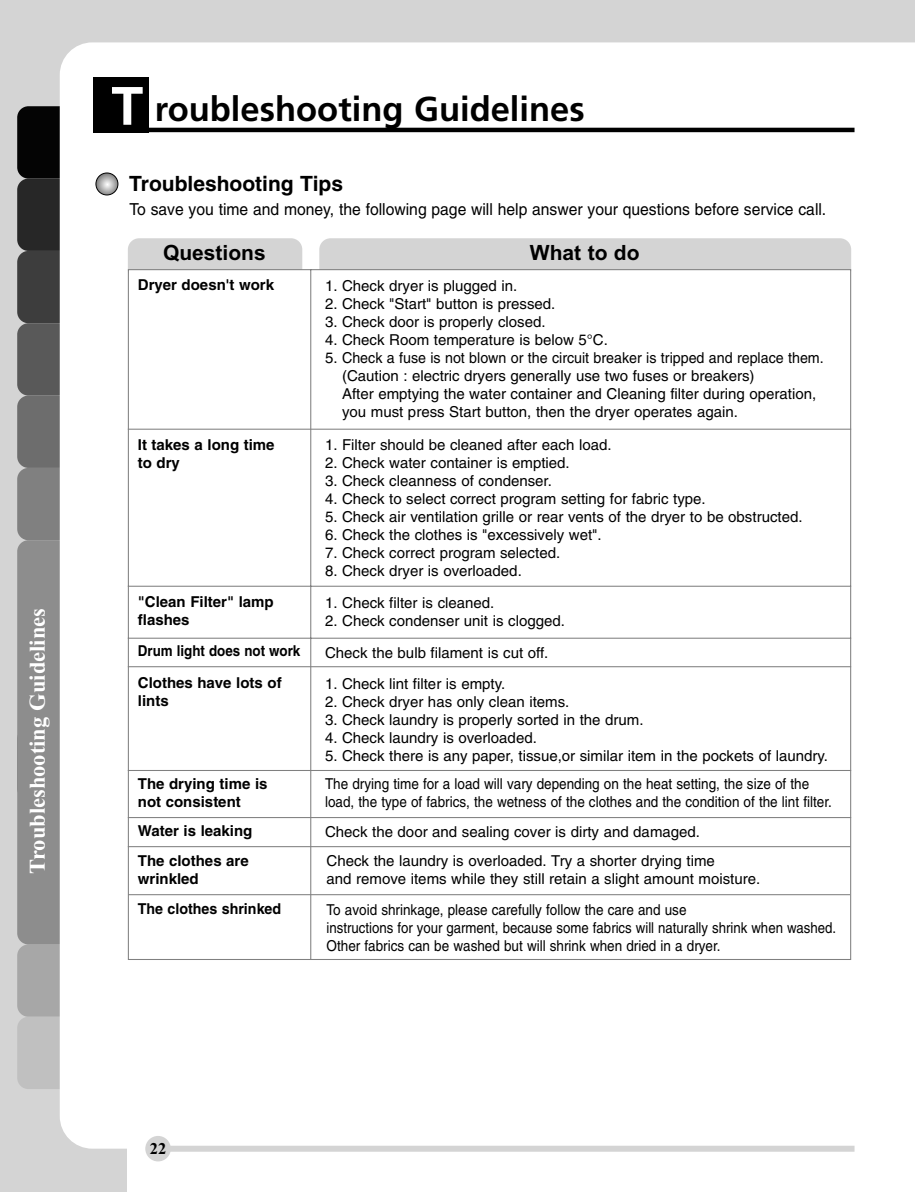
<style>
.page{position:relative;width:915px;height:1192px;background:#fff}
.page>*{position:absolute;margin:0;border:0;box-sizing:border-box;transform-origin:0 0}
.t1{font:700 34.5px "Frutiger";color:#000}
.t2{font:700 22.5px "Times New Roman";color:#fff}
.t3{font:700 21px "Helvetica";color:#000}
.t4{font:700 21px "Arial";color:#000}
.t5{font:16.5px "Helvetica";color:#000;scale:.95 1}
.t6{font:700 16.5px "Times New Roman";color:#000}
.t7{font:15px/18px "Helvetica";color:#000}
.t8{font:15px/18px "Helvetica";color:#000;scale:.9 1}
.t9{font:700 15px/18px "Helvetica";color:#000}
.t10{font:700 15px "Helvetica";color:#000;scale:.89 1}
.t11{font:700 15px "Helvetica";color:#000;scale:.95 1}
.s1{font-family:"Helvetica";font-size:52.5px;color:#fff}
</style>
<div class="page">
<div style="left:0;top:0;width:914px;height:1191px;background:#d4d4d4"></div>
<div style="left:128px;top:1129px;width:786px;height:62px;background:#fff"></div>
<div style="left:17px;top:106px;width:64px;height:72px;background:#040404;border-radius:11px"></div>
<div style="left:17px;top:178px;width:64px;height:73px;background:#272727;border-radius:11px"></div>
<div style="left:17px;top:251px;width:64px;height:72px;background:#3d3d3d;border-radius:11px"></div>
<div style="left:17px;top:323px;width:64px;height:72px;background:#595959;border-radius:11px"></div>
<div style="left:17px;top:395px;width:64px;height:73px;background:#6d6d6d;border-radius:11px"></div>
<div style="left:17px;top:468px;width:64px;height:72px;background:#808080;border-radius:11px"></div>
<div style="left:17px;top:944px;width:64px;height:72px;background:#a7a7a7;border-radius:11px"></div>
<div style="left:17px;top:1016px;width:64px;height:72px;background:#c0c0c0;border-radius:11px"></div>
<div style="left:17px;top:540px;width:64px;height:404px;background:#8d8d8d;border-radius:11px"></div>
<div style="left:60px;top:42px;width:854px;height:1106px;background:#fff"></div>
<div style="left:94px;top:77px;width:55px;height:55px;background:#000"></div>
<hr style="left:94px;top:128px;width:760px;height:4px;background:#000">
<div style="left:145px;top:1135px;width:26px;height:26px;background:#d4d4d4;border-radius:50%"></div>
<div style="left:167px;top:1145px;width:687px;height:6px;background:#d4d4d4"></div>
<svg style="left:96px;top:173px;width:22px;height:22px"></svg>
<div style="left:96px;top:173px;width:22px;height:22px;border:1px solid #000;border-radius:50%"></div>
<div style="left:128px;top:238px;width:174px;height:43px;background:#d4d4d4;border-radius:11px"></div>
<div style="left:319px;top:238px;width:532px;height:43px;background:#d4d4d4;border-radius:11px"></div>
<div style="left:127px;top:268px;width:725px;height:692px;background:#fff"></div>
<hr style="left:128px;top:428px;width:723px;height:1px;background:#808080">
<hr style="left:128px;top:666px;width:723px;height:1px;background:#808080">
<hr style="left:128px;top:769px;width:723px;height:2px;background:#808080">
<hr style="left:128px;top:817px;width:723px;height:1px;background:#808080">
<hr style="left:128px;top:846px;width:722px;height:1px;background:#808080">
<hr style="left:128px;top:894px;width:721px;height:1px;background:#808080">
<h2 class="t2" style="left:30px;top:873px;width:267px;rotate:-90deg">Troubleshooting Guidelines</h2>
<h1 class="t1" style="left:111px;top:95px;width:475px"><span class="s1">T</span> roubleshooting Guidelines</h1>
<h3 class="t3" style="left:129px;top:175px;width:215px">Troubleshooting Tips</h3>
<p class="t5" style="left:129px;top:203px;width:735px">To save you time and money, the following page will help answer your questions before service call.</p>
<h3 class="t4" style="left:163px;top:245px;width:104px">Questions</h3>
<h3 class="t4" style="left:530px;top:245px;width:111px">What to do</h3>
<p class="t9" style="left:138px;top:277px;width:138px">Dryer doesn't work</p>
<p class="t7" style="left:325px;top:278px;width:194px">1. Check dryer is plugged in.</p>
<p class="t7" style="left:325px;top:296px;width:232px">2. Check "Start" button is pressed.</p>
<p class="t7" style="left:325px;top:314px;width:222px">3. Check door is properly closed.</p>
<p class="t7" style="left:325px;top:332px;width:284px">4. Check Room temperature is below 5°C.</p>
<p class="t7" style="left:342px;top:350px;width:483px;text-indent:-17px">5. Check a fuse is not blown or the circuit breaker is tripped and replace them. (Caution : electric dryers generally use two fuses or breakers)<br>After emptying the water container and Cleaning filter during operation, you must press Start button, then the dryer operates again.</p>
<p class="t9" style="left:138px;top:437px;width:138px">It takes a long time to dry</p>
<p class="t7" style="left:325px;top:437px;width:288px">1. Filter should be cleaned after each load.</p>
<p class="t7" style="left:325px;top:455px;width:246px">2. Check water container is emptied.</p>
<p class="t7" style="left:325px;top:473px;width:228px">3. Check cleanness of condenser.</p>
<p class="t7" style="left:325px;top:491px;width:382px">4. Check to select correct program setting for fabric type.</p>
<p class="t7" style="left:325px;top:509px;width:479px">5. Check air ventilation grille or rear vents of the dryer to be obstructed.</p>
<p class="t7" style="left:325px;top:527px;width:278px">6. Check the clothes is "excessively wet".</p>
<p class="t7" style="left:325px;top:545px;width:236px">7. Check correct program selected.</p>
<p class="t7" style="left:325px;top:563px;width:198px">8. Check dryer is overloaded.</p>
<p class="t9" style="left:138px;top:593px;width:137px">"Clean Filter" lamp flashes</p>
<p class="t7" style="left:325px;top:595px;width:171px">1. Check filter is cleaned.</p>
<p class="t7" style="left:325px;top:613px;width:241px">2. Check condenser unit is clogged.</p>
<p class="t10" style="left:138px;top:645px;width:184px">Drum light does not work</p>
<p class="t7" style="left:325px;top:644px;width:225px">Check the bulb filament is cut off.</p>
<p class="t9" style="left:138px;top:675px;width:145px">Clothes have lots of lints</p>
<p class="t7" style="left:325px;top:675px;width:182px">1. Check lint filter is empty.</p>
<p class="t7" style="left:325px;top:693px;width:246px">2. Check dryer has only clean items.</p>
<p class="t7" style="left:325px;top:711px;width:320px">3. Check laundry is properly sorted in the drum.</p>
<p class="t7" style="left:325px;top:729px;width:213px">4. Check laundry is overloaded.</p>
<p class="t7" style="left:325px;top:747px;width:504px">5. Check there is any paper, tissue,or similar item in the pockets of laundry.</p>
<p class="t9" style="left:138px;top:776px;width:131px">The drying time is not consistent</p>
<p class="t8" style="left:325px;top:775px;width:564px">The drying time for a load will vary depending on the heat setting, the size of the load, the type of fabrics, the wetness of the clothes and the condition of the lint filter.</p>
<p class="t9" style="left:138px;top:823px;width:116px">Water is leaking</p>
<p class="t7" style="left:325px;top:824px;width:376px">Check the door and sealing cover is dirty and damaged.</p>
<p class="t9" style="left:138px;top:853px;width:112px">The clothes are wrinkled</p>
<p class="t7" style="left:326px;top:853px;width:435px">Check the laundry is overloaded. Try a shorter drying time<br>and remove items while they still retain a slight amount moisture.</p>
<p class="t11" style="left:138px;top:903px;width:152px">The clothes shrinked</p>
<p class="t8" style="left:326px;top:902px;width:567px">To avoid shrinkage, please carefully follow the care and use<br>instructions for your garment, because some fabrics will naturally shrink when washed.<br>Other fabrics can be washed but will shrink when dried in a dryer.</p>
<p class="t6" style="left:150px;top:1143px;width:18px">22</p>
</div>
